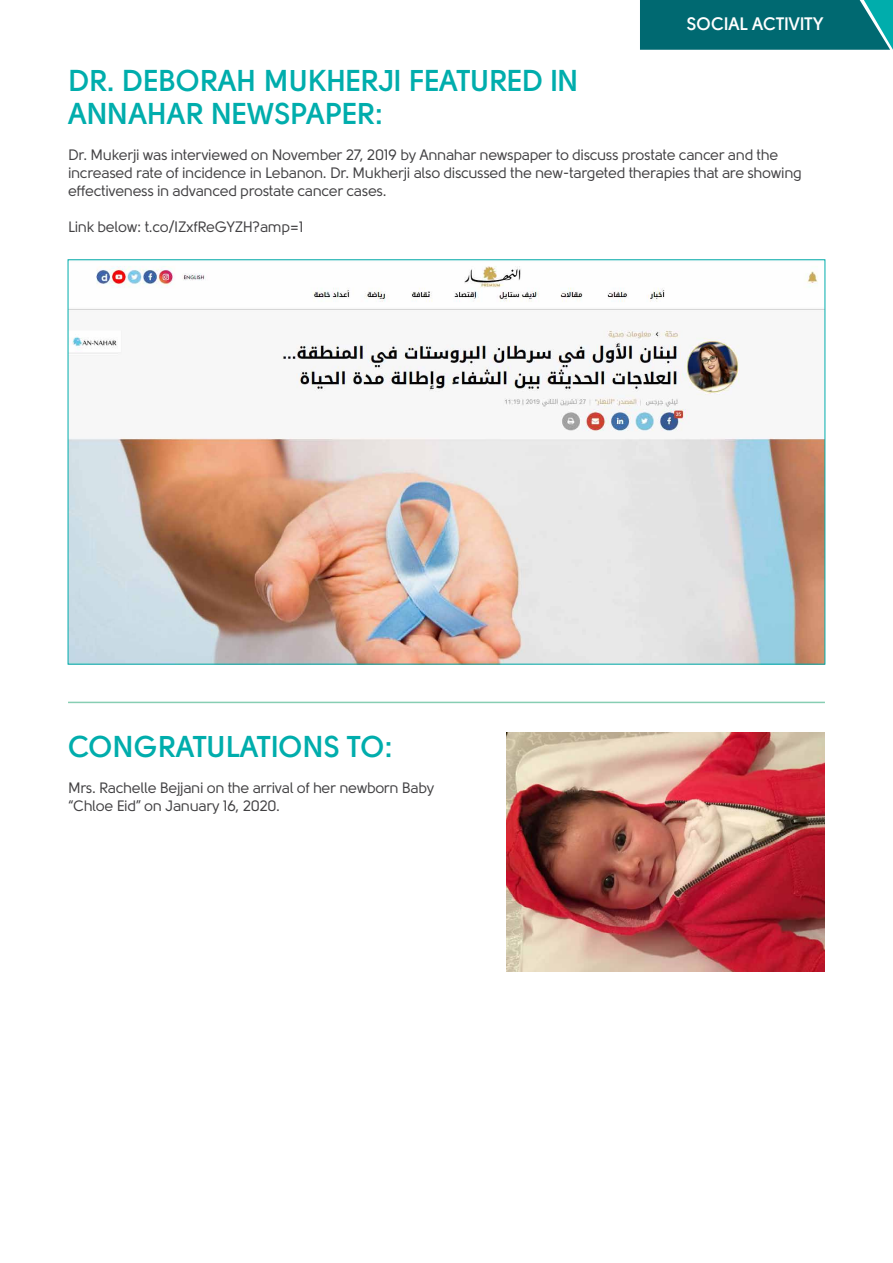
<style>
.page{position:relative;width:893px;height:1263px;background:#fff}
.page>*{position:absolute;margin:0;border:0;box-sizing:border-box;transform-origin:0 0}
.t1{font:700 30px/33px "Solomon";letter-spacing:-.01em;color:#00adac}
.t2{font:700 18px "Solomon";letter-spacing:-.01em;color:#fff}
.t3{font:15px/18px "Solomon";letter-spacing:-.02em;color:#414042}
</style>
<div class="page">
<hr style="left:68px;top:702px;width:757px;height:1px;background:#87ceb3">
<svg style="left:640px;top:0;width:253px;height:50px"></svg>
<img style="left:70px;top:266px;width:753px;height:396px">
<img style="left:506px;top:733px;width:319px;height:239px">
<p class="t2" style="left:687px;top:13px;width:138px">SOCIAL ACTIVITY</p>
<h1 class="t1" style="left:68px;top:64px;width:512px">DR. DEBORAH MUKHERJI FEATURED IN<br>ANNAHAR NEWSPAPER:</h1>
<p class="t3" style="left:68px;top:145px;width:735px">Dr. Mukerji was interviewed on November 27, 2019 by Annahar newspaper to discuss prostate cancer and the increased rate of incidence in Lebanon. Dr. Mukherji also discussed the new-targeted therapies that are showing effectiveness in advanced prostate cancer cases.</p>
<p class="t3" style="left:68px;top:217px;width:237px">Link below: t.co/IZxfReGYZH?amp=1</p>
<h1 class="t1" style="left:68px;top:730px;width:327px">CONGRATULATIONS TO:</h1>
<p class="t3" style="left:68px;top:779px;width:368px">Mrs. Rachelle Bejjani on the arrival of her newborn Baby “Chloe Eid” on January 16, 2020.</p>
</div>
